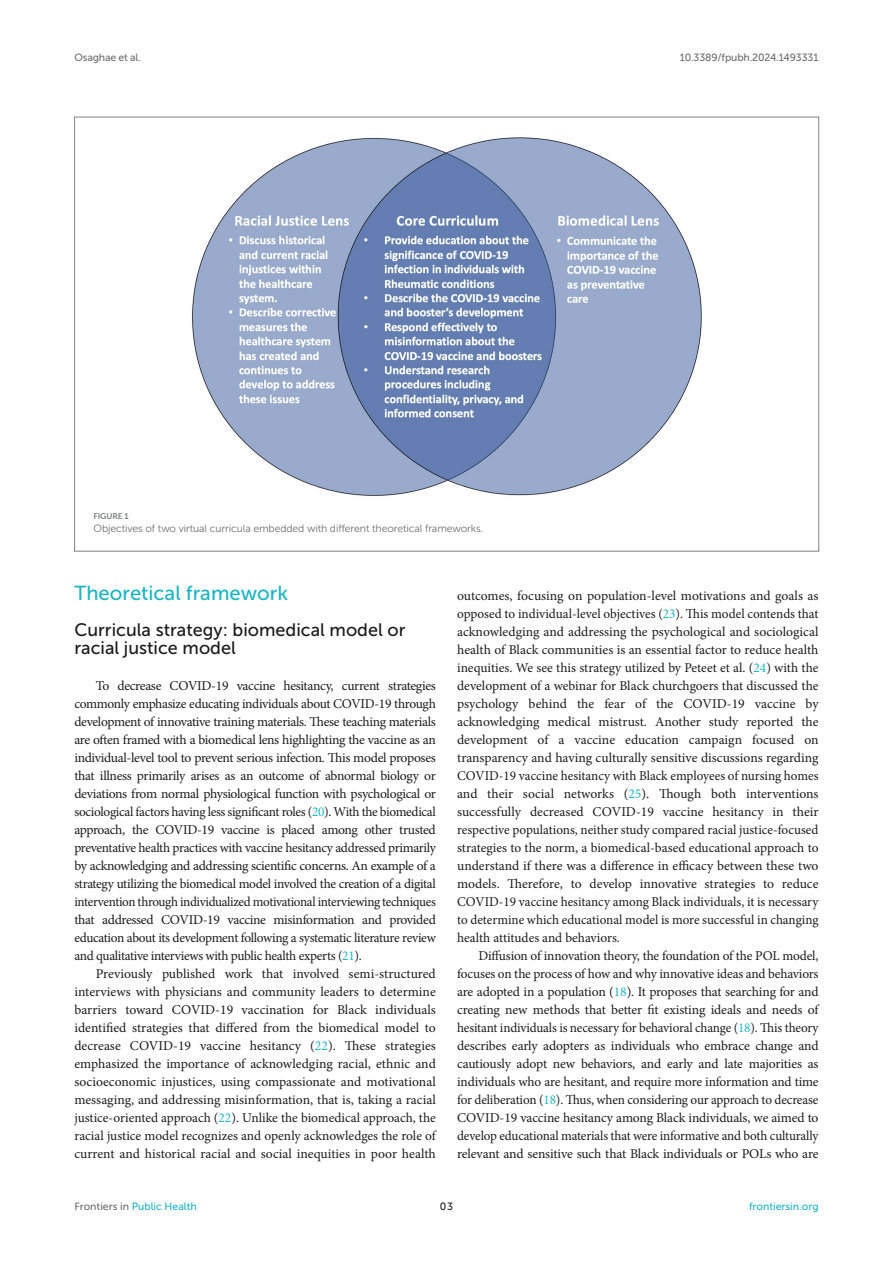
<style>
.page{position:relative;width:893px;height:1263px;background:#fff}
.page>*{position:absolute;margin:0;border:0;box-sizing:border-box;transform-origin:0 0}
.HEAD_1{font:20.25px "Museo Sans 500";color:#1db5c3}
.HEAD_2_after_HEAD_1{font:18px/18px "Museo Sans 500";color:#1b1c1b}
.TEXT{font:13.5px/18px "Minion Pro";letter-spacing:-.01em;color:#1b1c1b;text-align:justify}
.FIG_LEG{font:10.5px "Museo Sans 300";letter-spacing:-.01em;color:#706f70}
.t1{font:10.5px "Museo Sans 500";letter-spacing:-.015em;color:#706f70}
.t2{font:10.5px "Museo Sans 500";color:#1db5c3}
.t3{font:10.5px "Museo Sans 500";color:#1b1c1b}
.FIG_HD{font:8.25px "Museo Sans 700";letter-spacing:-.01em;color:#7e7f7f}
.s1{color:#1db5c3}
.s2{color:#706f70}
</style>
<div class="page">
<img style="left:192px;top:137px;width:510px;height:359px">
<p class="t1" style="left:74px;top:51px;width:68px">Osaghae et al.</p>
<p class="t1" style="left:680px;top:51px;width:140px">10.3389/fpubh.2024.1493331</p>
<p class="FIG_HD" style="left:94px;top:511px;width:37px">FIGURE 1</p>
<p class="FIG_LEG" style="left:94px;top:523px;width:391px">Objectives of two virtual curricula embedded with different theoretical frameworks.</p>
<p class="HEAD_1" style="left:74px;top:582px;width:215px">Theoretical framework</p>
<p class="HEAD_2_after_HEAD_1" style="left:74px;top:621px;width:333px">Curricula strategy: biomedical model or racial justice model</p>
<p class="TEXT" style="left:74px;top:677px;width:363px;text-indent:21px">To decrease COVID-19 vaccine hesitancy, current strategies commonly emphasize educating individuals about COVID-19 through development of innovative training materials. These teaching materials are often framed with a biomedical lens highlighting the vaccine as an individual-level tool to prevent serious infection. This model proposes that illness primarily arises as an outcome of abnormal biology or deviations from normal physiological function with psychological or sociological factors having less significant roles (<span class="s1">20</span>). With the biomedical approach, the COVID-19 vaccine is placed among other trusted preventative health practices with vaccine hesitancy addressed primarily by acknowledging and addressing scientific concerns. An example of a strategy utilizing the biomedical model involved the creation of a digital intervention through individualized motivational interviewing techniques that addressed COVID-19 vaccine misinformation and provided education about its development following a systematic literature review and qualitative interviews with public health experts (<span class="s1">21</span>).</p>
<p class="TEXT" style="left:74px;top:965px;width:363px;text-indent:21px">Previously published work that involved semi-structured interviews with physicians and community leaders to determine barriers toward COVID-19 vaccination for Black individuals identified strategies that differed from the biomedical model to decrease COVID-19 vaccine hesitancy (<span class="s1">22</span>). These strategies emphasized the importance of acknowledging racial, ethnic and socioeconomic injustices, using compassionate and motivational messaging, and addressing misinformation, that is, taking a racial justice-oriented approach (<span class="s1">22</span>). Unlike the biomedical approach, the racial justice model recognizes and openly acknowledges the role of current and historical racial and social inequities in poor health</p>
<p class="TEXT" style="left:457px;top:587px;width:363px">outcomes, focusing on population-level motivations and goals as opposed to individual-level objectives (<span class="s1">23</span>). This model contends that acknowledging and addressing the psychological and sociological health of Black communities is an essential factor to reduce health inequities. We see this strategy utilized by Peteet et al. (<span class="s1">24</span>) with the development of a webinar for Black churchgoers that discussed the psychology behind the fear of the COVID-19 vaccine by acknowledging medical mistrust. Another study reported the development of a vaccine education campaign focused on transparency and having culturally sensitive discussions regarding COVID-19 vaccine hesitancy with Black employees of nursing homes and their social networks (<span class="s1">25</span>). Though both interventions successfully decreased COVID-19 vaccine hesitancy in their respective populations, neither study compared racial justice-focused strategies to the norm, a biomedical-based educational approach to understand if there was a difference in efficacy between these two models. Therefore, to develop innovative strategies to reduce COVID-19 vaccine hesitancy among Black individuals, it is necessary to determine which educational model is more successful in changing health attitudes and behaviors.</p>
<p class="TEXT" style="left:457px;top:947px;width:363px;text-indent:21px">Diffusion of innovation theory, the foundation of the POL model, focuses on the process of how and why innovative ideas and behaviors are adopted in a population (<span class="s1">18</span>). It proposes that searching for and creating new methods that better fit existing ideals and needs of hesitant individuals is necessary for behavioral change (<span class="s1">18</span>). This theory describes early adopters as individuals who embrace change and cautiously adopt new behaviors, and early and late majorities as individuals who are hesitant, and require more information and time for deliberation (<span class="s1">18</span>). Thus, when considering our approach to decrease COVID-19 vaccine hesitancy among Black individuals, we aimed to develop educational materials that were informative and both culturally relevant and sensitive such that Black individuals or POLs who are</p>
<p class="t2" style="left:74px;top:1200px;width:124px"><span class="s2">Frontiers in</span> Public Health</p>
<p class="t3" style="left:440px;top:1200px;width:15px">03</p>
<p class="t2" style="left:749px;top:1200px;width:71px">frontiersin.org</p>
</div>
